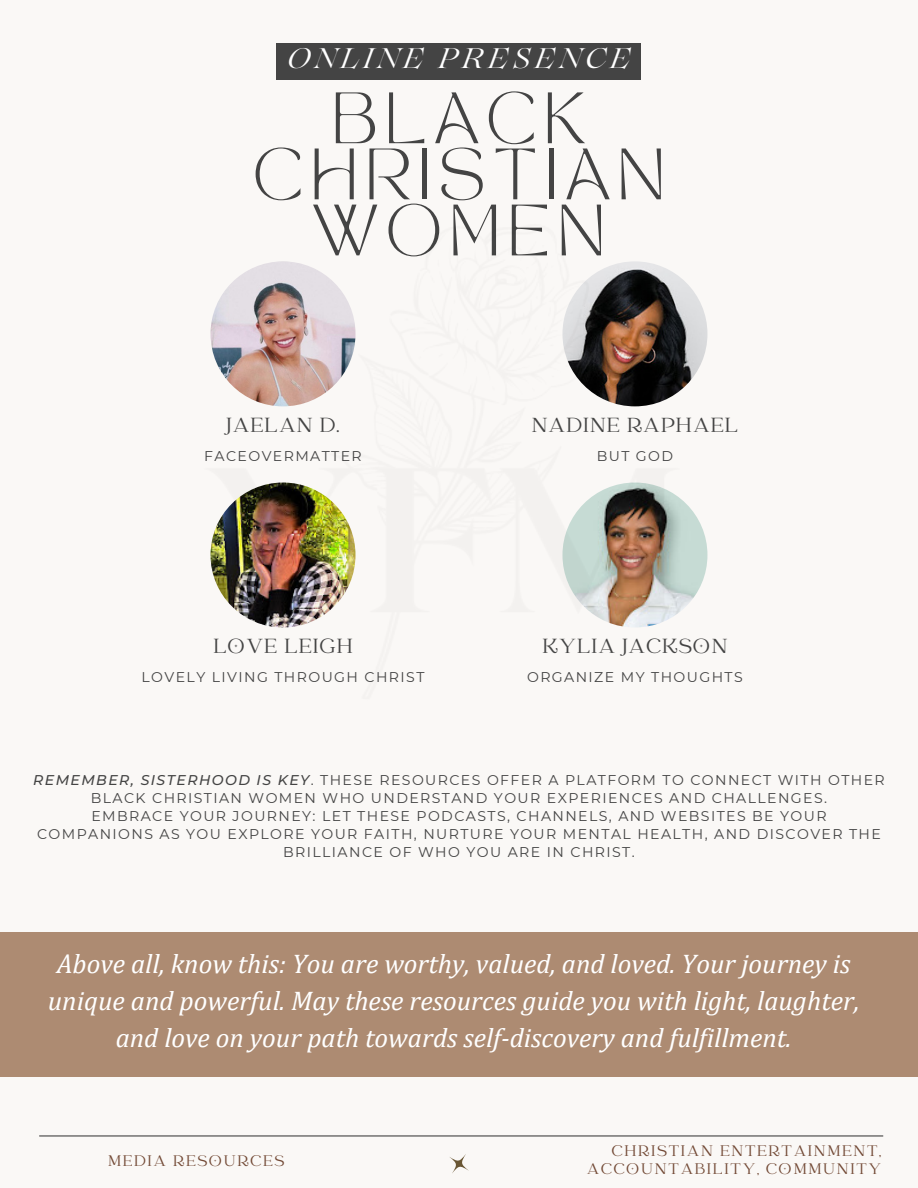
<style>
.page{position:relative;width:918px;height:1188px;background:#faf8f6}
.page>*{position:absolute;margin:0;border:0;box-sizing:border-box;transform-origin:0 0}
.t1{font:50.85px/56.1px "TAN MONCHERI Regular";letter-spacing:.15em;color:#444;text-align:center}
.t2{font:italic 28.2px "Lovelace";letter-spacing:.15em;color:#fff}
.t3{font:italic 27px/37.2px "Cambria";color:#fff;text-align:center}
.t4{font:22.5px "Catchy Mager";letter-spacing:.05em;color:#444}
.t5{font:16.95px/18px "Catchy Mager";letter-spacing:.1em;color:#724935;text-align:right}
.t6{font:14.1px/18px "Montserrat";letter-spacing:.1em;color:#444;text-align:center}
.s1{font-weight:500;font-style:italic}
</style>
<div class="page">
<svg style="left:449px;top:1154px;width:20px;height:19px"></svg>
<hr style="left:40px;top:1135px;width:843px;height:2px;background:#444">
<div style="left:0;top:932px;width:918px;height:145px;background:#ad8b72"></div>
<img style="left:210px;top:43px;width:498px;height:585px">
<p class="t2" style="left:288px;top:49px;width:344px">ONLINE PRESENCE</p>
<p class="t1" style="left:253px;top:99px;width:413px">BLACK<br>CHRISTIAN<br>WOMEN</p>
<p class="t4" style="left:227px;top:415px;width:114px">JAELAN D.</p>
<p class="t4" style="left:532px;top:415px;width:208px">NADINE RAPHAEL</p>
<p class="t6" style="left:204px;top:447px;width:159px">FACEOVERMATTER</p>
<p class="t6" style="left:597px;top:447px;width:78px">BUT GOD</p>
<p class="t4" style="left:213px;top:636px;width:141px">LOVE LEIGH</p>
<p class="t4" style="left:542px;top:636px;width:187px">KYLIA JACKSON</p>
<p class="t6" style="left:142px;top:668px;width:284px">LOVELY LIVING THROUGH CHRIST</p>
<p class="t6" style="left:527px;top:668px;width:217px">ORGANIZE MY THOUGHTS</p>
<p class="t6" style="left:33px;top:771px;width:853px"><span class="s1">REMEMBER, SISTERHOOD IS KEY</span>. THESE RESOURCES OFFER A PLATFORM TO CONNECT WITH OTHER<br>BLACK CHRISTIAN WOMEN WHO UNDERSTAND YOUR EXPERIENCES AND CHALLENGES.</p>
<p class="t6" style="left:37px;top:807px;width:845px">EMBRACE YOUR JOURNEY: LET THESE PODCASTS, CHANNELS, AND WEBSITES BE YOUR<br>COMPANIONS AS YOU EXPLORE YOUR FAITH, NURTURE YOUR MENTAL HEALTH, AND DISCOVER THE<br>BRILLIANCE OF WHO YOU ARE IN CHRIST.</p>
<p class="t3" style="left:48px;top:944px;width:813px">Above all, know this: You are worthy, valued, and loved. Your journey is unique and powerful. May these resources guide you with light, laughter, and love on your path towards self-discovery and fulfillment.</p>
<p class="t5" style="left:108px;top:1153px;width:178px">MEDIA RESOURCES</p>
<p class="t5" style="left:587px;top:1143px;width:296px">CHRISTIAN ENTERTAINMENT,<br>ACCOUNTABILITY, COMMUNITY</p>
</div>
